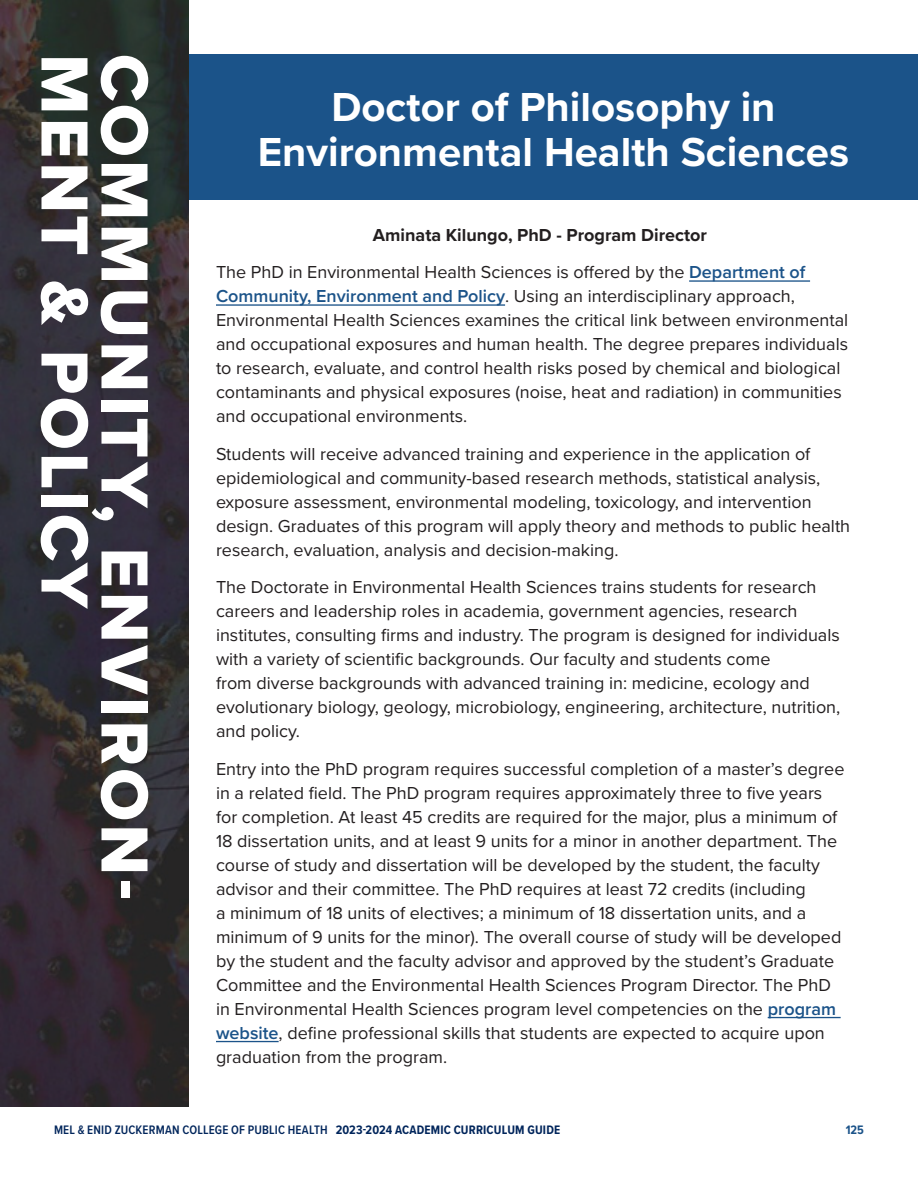
<style>
.page{position:relative;width:918px;height:1188px;background:#fff}
.page>*{position:absolute;margin:0;border:0;box-sizing:border-box;transform-origin:0 0}
.Side_Section_Title{font:69px/60px "Proxima Nova Extrabld";letter-spacing:.045em;color:#fff}
.t1{font:700 42px/45px "Proxima Nova";color:#fff;text-align:center}
.Body{font:18px/24px "Proxima Nova";color:#231f20}
.Body_Centered{font:700 18px "Proxima Nova";color:#231f20}
.t2{font:600 12.75px "Proxima Nova Cond";letter-spacing:.015em;color:#00255b}
.t3{font:700 12.75px "Proxima Nova Cond";color:#1b5389}
.s1{font-weight:600;color:#1b5389}
.s2{font-weight:700}
</style>
<div class="page">
<div style="left:189px;top:54px;width:729px;height:146px;background:#1b5389"></div>
<hr style="left:689px;top:280px;width:121px;height:2px;background:#1b5389">
<hr style="left:216px;top:304px;width:289px;height:2px;background:#1b5389">
<hr style="left:768px;top:1017px;width:73px;height:1px;background:#1b5389">
<hr style="left:216px;top:1041px;width:63px;height:1px;background:#1b5389">
<svg style="left:0;top:0;width:189px;height:1107px;background:#2f2c32"></svg>
<p class="Side_Section_Title" style="left:156px;top:54px;width:848px;rotate:90deg">COMMUNITY, ENVIRON-<br>MENT &amp; POLICY</p>
<p class="t1" style="left:258px;top:83px;width:593px">Doctor of Philosophy in<br>Environmental Health Sciences</p>
<p class="Body_Centered" style="left:373px;top:221px;width:336px">Aminata Kilungo, PhD - Program Director</p>
<p class="Body" style="left:216px;top:260px;width:634px">The PhD in Environmental Health Sciences is offered by the <span class="s1">Department of Community, Environment and Policy</span>. Using an interdisciplinary approach, Environmental Health Sciences examines the critical link between environmental and occupational exposures and human health. The degree prepares individuals to research, evaluate, and control health risks posed by chemical and biological contaminants and physical exposures (noise, heat and radiation) in communities and occupational environments.</p>
<p class="Body" style="left:216px;top:441px;width:636px">Students will receive advanced training and experience in the application of epidemiological and community-based research methods, statistical analysis, exposure assessment, environmental modeling, toxicology, and intervention design. Graduates of this program will apply theory and methods to public health research, evaluation, analysis and decision-making.</p>
<p class="Body" style="left:216px;top:575px;width:626px">The Doctorate in Environmental Health Sciences trains students for research careers and leadership roles in academia, government agencies, research institutes, consulting firms and industry. The program is designed for individuals with a variety of scientific backgrounds. Our faculty and students come<br>from diverse backgrounds with advanced training in: medicine, ecology and evolutionary biology, geology, microbiology, engineering, architecture, nutrition, and policy.</p>
<p class="Body" style="left:216px;top:756px;width:630px">Entry into the PhD program requires successful completion of a master’s degree in a related field. The PhD program requires approximately three to five years for completion. At least 45 credits are required for the major, plus a minimum of 18 dissertation units, and at least 9 units for a minor in another department. The course of study and dissertation will be developed by the student, the faculty advisor and their committee. The PhD requires at least 72 credits (including<br>a minimum of 18 units of electives; a minimum of 18 dissertation units, and a minimum of 9 units for the minor). The overall course of study will be developed by the student and the faculty advisor and approved by the student’s Graduate Committee and the Environmental Health Sciences Program Director. The PhD in Environmental Health Sciences program level competencies on the <span class="s1">program website</span>, define professional skills that students are expected to acquire upon graduation from the program.</p>
<p class="t2" style="left:54px;top:1120px;width:508px">MEL &amp; ENID ZUCKERMAN COLLEGE OF PUBLIC HEALTH <span class="s2">2023-2024 ACADEMIC CURRICULUM GUIDE</span></p>
<p class="t3" style="left:846px;top:1120px;width:20px">125</p>
</div>
